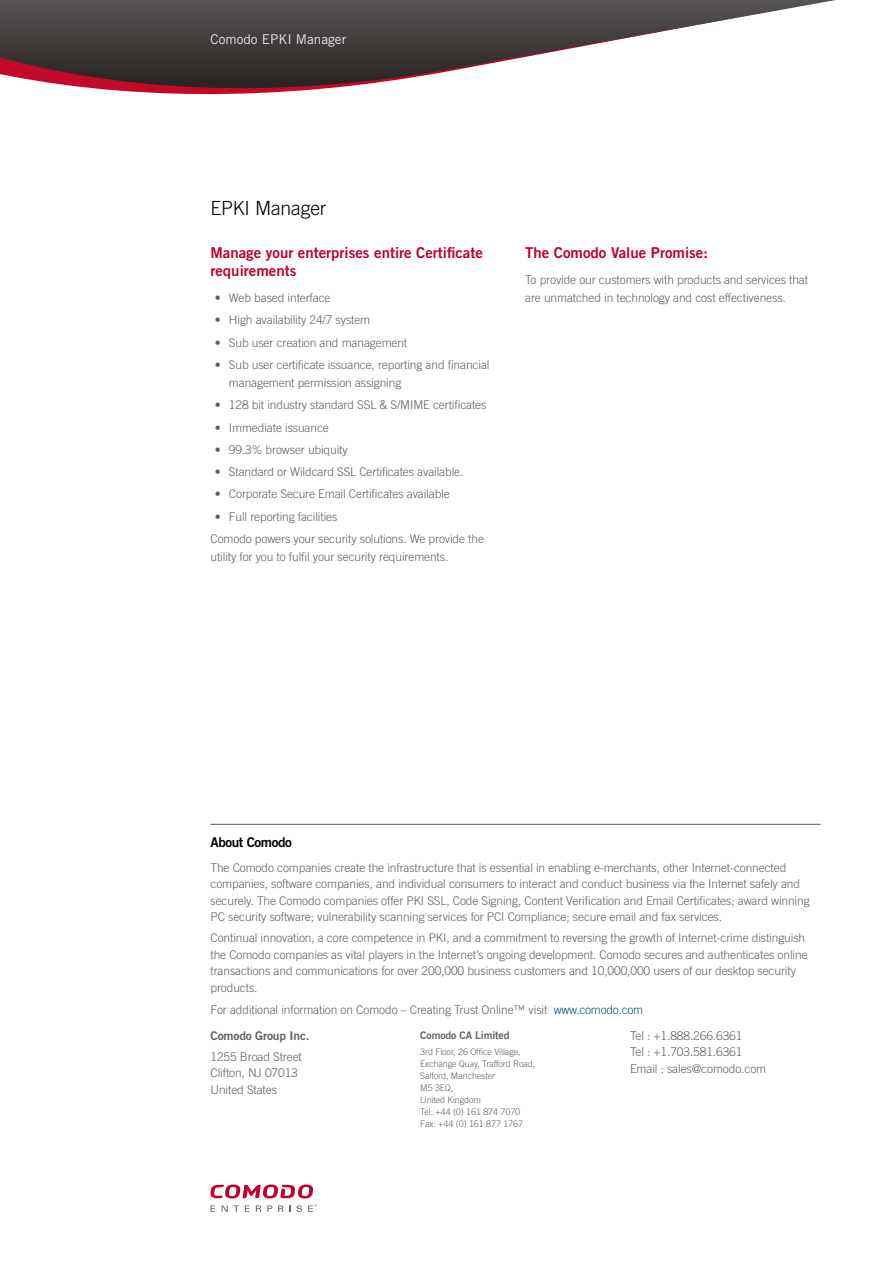
<style>
.page{position:relative;width:893px;height:1263px;background:#fff}
.page>*{position:absolute;margin:0;border:0;box-sizing:border-box;transform-origin:0 0}
.t1{font:300 19.5px "Trade Gothic LT";letter-spacing:-.01em;color:#000}
.t2{font:15px/18px "Trade Gothic LT Bold Two";color:#c1002b}
.t3{font:13.5px "Trade Gothic LT";color:#e3e4e4}
.t4{font:13.5px "Trade Gothic LT Bold Two";letter-spacing:-.03em;color:#000}
.t5{font:300 12px/16.5px "Trade Gothic LT";letter-spacing:-.01em;color:#5f6062}
.t6{font:12px "Trade Gothic LT Bold Two";letter-spacing:-.01em;color:#5f6062}
.t7{font:10.5px "Trade Gothic LT Bold Two";letter-spacing:-.01em;color:#5f6062}
.t8{font:300 9px/12px "Trade Gothic LT";letter-spacing:-.01em;color:#5f6062}
.s1{color:#005874}
</style>
<div class="page">
<svg style="left:0;top:0;width:836px;height:95px"></svg>
<svg style="left:210px;top:1205px;width:5px;height:7px"></svg>
<svg style="left:222px;top:1205px;width:17px;height:7px"></svg>
<svg style="left:245px;top:1205px;width:5px;height:7px"></svg>
<svg style="left:256px;top:1205px;width:5px;height:7px"></svg>
<svg style="left:267px;top:1205px;width:5px;height:7px"></svg>
<svg style="left:278px;top:1205px;width:12px;height:7px"></svg>
<svg style="left:296px;top:1205px;width:6px;height:7px"></svg>
<svg style="left:308px;top:1204px;width:9px;height:8px"></svg>
<svg style="left:210px;top:1184px;width:103px;height:14px"></svg>
<hr style="left:210px;top:824px;width:611px;height:1px;background:#58585a">
<p class="t3" style="left:210px;top:31px;width:137px">Comodo EPKI Manager</p>
<h1 class="t1" style="left:210px;top:197px;width:117px">EPKI Manager</h1>
<p class="t2" style="left:210px;top:243px;width:274px">Manage your enterprises entire Certificate requirements</p>
<p class="t5" style="left:215px;top:290px;width:117px">• Web based interface</p>
<p class="t5" style="left:215px;top:312px;width:157px">• High availability 24/7 system</p>
<p class="t5" style="left:215px;top:334px;width:194px">• Sub user creation and management</p>
<p class="t5" style="left:229px;top:356px;width:262px;line-height:18px;text-indent:-14px">• Sub user certificate issuance, reporting and financial management permission assigning</p>
<p class="t5" style="left:215px;top:397px;width:273px">• 128 bit industry standard SSL &amp; S/MIME certificates</p>
<p class="t5" style="left:215px;top:419px;width:116px">• Immediate issuance</p>
<p class="t5" style="left:215px;top:441px;width:135px">• 99.3% browser ubiquity</p>
<p class="t5" style="left:215px;top:463px;width:250px">• Standard or Wildcard SSL Certificates available.</p>
<p class="t5" style="left:215px;top:486px;width:237px">• Corporate Secure Email Certificates available</p>
<p class="t5" style="left:210px;top:505px;width:275px;line-height:22.2px;text-indent:4px">• Full reporting facilities<br>Comodo powers your security solutions. We provide the</p>
<p class="t5" style="left:210px;top:548px;width:239px">utility for you to fulfil your security requirements.</p>
<p class="t2" style="left:525px;top:243px;width:184px">The Comodo Value Promise:</p>
<p class="t5" style="left:525px;top:271px;width:284px;line-height:18px">To provide our customers with products and services that are unmatched in technology and cost effectiveness.</p>
<p class="t4" style="left:210px;top:834px;width:83px">About Comodo</p>
<p class="t5" style="left:210px;top:859px;width:601px">The Comodo companies create the infrastructure that is essential in enabling e-merchants, other Internet-connected companies, software companies, and individual consumers to interact and conduct business via the Internet safely and securely. The Comodo companies offer PKI SSL, Code Signing, Content Verification and Email Certificates; award winning PC security software; vulnerability scanning services for PCI Compliance; secure email and fax services.</p>
<p class="t5" style="left:210px;top:929px;width:599px">Continual innovation, a core competence in PKI, and a commitment to reversing the growth of Internet-crime distinguish the Comodo companies as vital players in the Internet’s ongoing development. Comodo secures and authenticates online transactions and communications for over 200,000 business customers and 10,000,000 users of our desktop security products.</p>
<p class="t5" style="left:210px;top:1001px;width:434px">For additional information on Comodo – Creating Trust Online™ visit <span class="s1">www.comodo.com</span></p>
<p class="t6" style="left:210px;top:1028px;width:101px">Comodo Group Inc.</p>
<p class="t5" style="left:210px;top:1048px;width:93px">1255 Broad Street<br>Clifton, NJ 07013<br>United States</p>
<p class="t5" style="left:630px;top:1027px;width:138px">Tel : +1.888.266.6361<br>Tel : +1.703.581.6361<br>Email : sales@comodo.com</p>
<p class="t7" style="left:420px;top:1028px;width:91px">Comodo CA Limited</p>
<p class="t8" style="left:420px;top:1045px;width:117px">3rd Floor, 26 Office Village,<br>Exchange Quay, Trafford Road,<br>Salford, Manchester<br>M5 3EQ,<br>United Kingdom<br>Tel: +44 (0) 161 874 7070<br>Fax: +44 (0) 161 877 1767</p>
</div>
